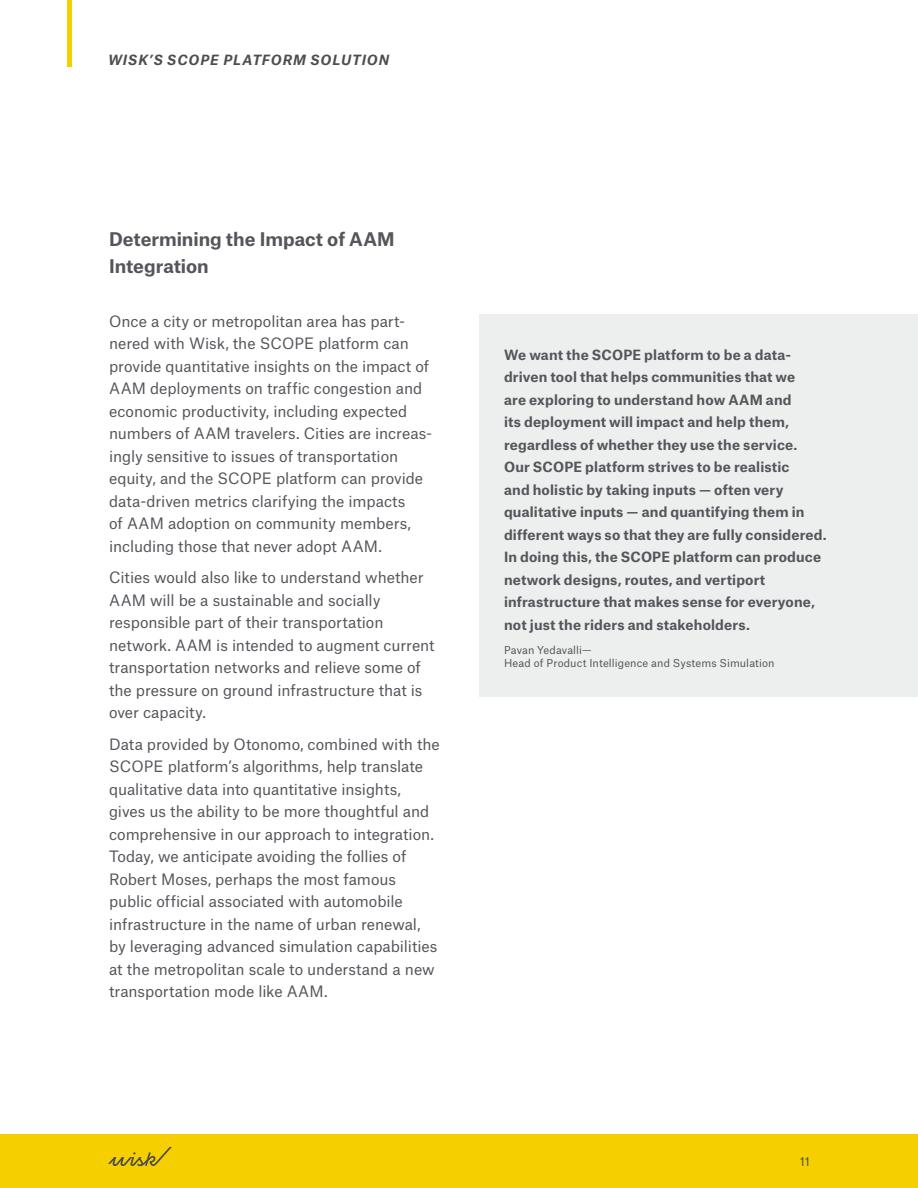
<style>
.page{position:relative;width:918px;height:1188px;background:#fff}
.page>*{position:absolute;margin:0;border:0;box-sizing:border-box;transform-origin:0 0}
.t1{font:700 18px/27px "Atlas Grotesk";color:#54565b}
.t2{font:15px/22.5px "Atlas Grotesk";letter-spacing:-.005em;color:#54565b}
.t3{font:700 13.5px/22.5px "Atlas Grotesk";letter-spacing:.01em;color:#54565b}
.t4{font:italic 700 13.5px "Atlas Grotesk";letter-spacing:.075em;color:#4d4d4f}
.t5{font:12px "Atlas Grotesk";color:#4d4d4f}
.t6{font:10.5px/12.6px "Atlas Grotesk";letter-spacing:.01em;color:#54565b}
</style>
<div class="page">
<hr style="left:68px;top:0;width:4px;height:67px;background:#f5cf00">
<div style="left:0;top:1134px;width:918px;height:54px;background:#f5cf00"></div>
<svg style="left:108px;top:1147px;width:64px;height:19px"></svg>
<div style="left:480px;top:314px;width:438px;height:383px;background:#edeeee"></div>
<p class="t4" style="left:108px;top:49px;width:283px">WISK’S SCOPE PLATFORM SOLUTION</p>
<p class="t1" style="left:109px;top:224px;width:287px">Determining the Impact of AAM<br>Integration</p>
<p class="t2" style="left:109px;top:308px;width:325px">Once a city or metropolitan area has part&shy;nered with Wisk, the SCOPE platform can provide quantitative insights on the impact of AAM deployments on traffic congestion and economic productivity, including expected numbers of AAM travelers. Cities are increas&shy;ingly sensitive to issues of transportation equity, and the SCOPE platform can provide data-driven metrics clarifying the impacts<br>of AAM adoption on community members, including those that never adopt AAM.</p>
<p class="t2" style="left:109px;top:565px;width:327px">Cities would also like to understand whether AAM will be a sustainable and socially responsible part of their transportation network. AAM is intended to augment current transportation networks and relieve some of the pressure on ground infrastructure that is over capacity.</p>
<p class="t2" style="left:109px;top:731px;width:332px">Data provided by Otonomo, combined with the SCOPE platform’s algorithms, help translate qualitative data into quantitative insights, gives us the ability to be more thoughtful and comprehensive in our approach to integration.<br>Today, we anticipate avoiding the follies of Robert Moses, perhaps the most famous public official associated with automobile infrastructure in the name of urban renewal, by leveraging advanced simulation capabilities at the metropolitan scale to understand a new transportation mode like AAM.</p>
<p class="t3" style="left:504px;top:342px;width:324px">We want the SCOPE platform to be a data&shy;driven tool that helps communities that we<br>are exploring to understand how AAM and<br>its deployment will impact and help them, regardless of whether they use the service.<br>Our SCOPE platform strives to be realistic<br>and holistic by taking inputs — often very qualitative inputs — and quantifying them in different ways so that they are fully considered.<br>In doing this, the SCOPE platform can produce network designs, routes, and vertiport infrastructure that makes sense for everyone, not just the riders and stakeholders.</p>
<p class="t6" style="left:504px;top:643px;width:272px">Pavan Yedavalli—<br>Head of Product Intelligence and Systems Simulation</p>
<p class="t5" style="left:800px;top:1152px;width:12px">11</p>
</div>
